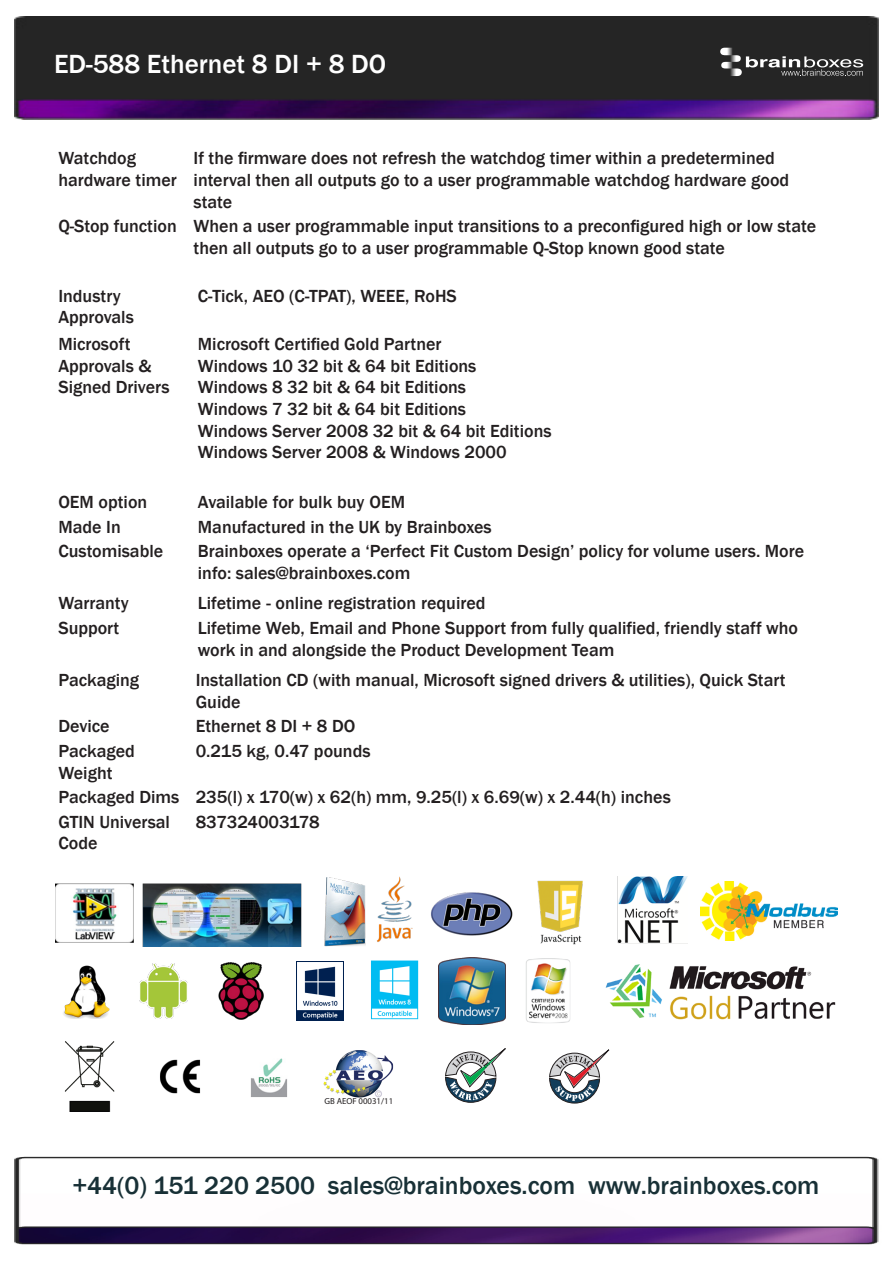
<style>
.page{position:relative;width:893px;height:1263px;background:#fff}
.page>*{position:absolute;margin:0;border:0;box-sizing:border-box;transform-origin:0 0}
.t1{font:500 27px "Franklin Gothic";color:#fff}
.t2{font:500 25.5px "Franklin Gothic";color:#183036}
.t3{font:500 18px/21.6px "Franklin Gothic";color:#231f20}
.t4{font:8.85px "Myriad Pro";color:#231f20}
</style>
<div class="page">
<img style="left:14px;top:1156px;width:865px;height:89px">
<img style="left:15px;top:16px;width:863px;height:104px">
<svg style="left:720px;top:48px;width:143px;height:28px;background:#515151"></svg>
<img style="left:324px;top:1050px;width:69px;height:48px">
<svg style="left:375px;top:1090px;width:7px;height:7px"></svg>
<img style="left:160px;top:1059px;width:41px;height:35px">
<img style="left:605px;top:964px;width:231px;height:56px">
<img style="left:251px;top:1058px;width:36px;height:39px">
<img style="left:64px;top:1041px;width:51px;height:70px">
<img style="left:700px;top:882px;width:138px;height:58px">
<img style="left:377px;top:876px;width:310px;height:69px">
<img style="left:218px;top:963px;width:46px;height:56px">
<img style="left:140px;top:964px;width:48px;height:54px">
<img style="left:63px;top:965px;width:47px;height:53px">
<img style="left:55px;top:878px;width:310px;height:68px">
<img style="left:371px;top:960px;width:48px;height:60px">
<img style="left:296px;top:961px;width:47px;height:59px">
<img style="left:526px;top:958px;width:44px;height:65px">
<img style="left:439px;top:958px;width:66px;height:66px">
<svg style="left:445px;top:1048px;width:61px;height:55px"></svg>
<svg style="left:549px;top:1049px;width:60px;height:54px"></svg>
<h1 class="t1" style="left:54px;top:47px;width:334px">ED-588 Ethernet 8 DI + 8 DO</h1>
<p class="t3" style="left:58px;top:148px;width:120px">Watchdog hardware timer</p>
<p class="t3" style="left:194px;top:148px;width:597px">If the firmware does not refresh the watchdog timer within a predetermined interval then all outputs go to a user programmable watchdog hardware good state</p>
<p class="t3" style="left:58px;top:216px;width:120px">Q-Stop function</p>
<p class="t3" style="left:194px;top:216px;width:624px">When a user programmable input transitions to a preconfigured high or low state then all outputs go to a user programmable Q-Stop known good state</p>
<p class="t3" style="left:58px;top:285px;width:77px">Industry<br>Approvals</p>
<p class="t3" style="left:198px;top:285px;width:260px">C-Tick, AEO (C-TPAT), WEEE, RoHS</p>
<p class="t3" style="left:58px;top:333px;width:113px">Microsoft<br>Approvals &amp;<br>Signed Drivers</p>
<p class="t3" style="left:198px;top:333px;width:245px">Microsoft Certified Gold Partner</p>
<p class="t3" style="left:198px;top:355px;width:280px">Windows 10 32 bit &amp; 64 bit Editions</p>
<p class="t3" style="left:198px;top:377px;width:270px">Windows 8 32 bit &amp; 64 bit Editions</p>
<p class="t3" style="left:198px;top:398px;width:270px">Windows 7 32 bit &amp; 64 bit Editions</p>
<p class="t3" style="left:198px;top:420px;width:355px">Windows Server 2008 32 bit &amp; 64 bit Editions</p>
<p class="t3" style="left:198px;top:441px;width:310px">Windows Server 2008 &amp; Windows 2000</p>
<p class="t3" style="left:58px;top:491px;width:90px">OEM option</p>
<p class="t3" style="left:198px;top:491px;width:209px">Available for bulk buy OEM</p>
<p class="t3" style="left:58px;top:516px;width:64px">Made In</p>
<p class="t3" style="left:198px;top:516px;width:295px">Manufactured in the UK by Brainboxes</p>
<p class="t3" style="left:58px;top:541px;width:106px">Customisable</p>
<p class="t3" style="left:198px;top:541px;width:608px">Brainboxes operate a ‘Perfect Fit Custom Design’ policy for volume users. More info: sales@brainboxes.com</p>
<p class="t3" style="left:58px;top:593px;width:72px">Warranty</p>
<p class="t3" style="left:198px;top:593px;width:289px">Lifetime - online registration required</p>
<p class="t3" style="left:58px;top:617px;width:63px">Support</p>
<p class="t3" style="left:198px;top:617px;width:602px">Lifetime Web, Email and Phone Support from fully qualified, friendly staff who work in and alongside the Product Development Team</p>
<p class="t3" style="left:58px;top:670px;width:82px">Packaging</p>
<p class="t3" style="left:196px;top:670px;width:591px">Installation CD (with manual, Microsoft signed drivers &amp; utilities), Quick Start<br>Guide</p>
<p class="t3" style="left:58px;top:716px;width:53px">Device</p>
<p class="t3" style="left:196px;top:716px;width:161px">Ethernet 8 DI + 8 DO</p>
<p class="t3" style="left:58px;top:740px;width:78px">Packaged<br>Weight</p>
<p class="t3" style="left:196px;top:740px;width:176px">0.215 kg, 0.47 pounds</p>
<p class="t3" style="left:58px;top:787px;width:123px">Packaged Dims</p>
<p class="t3" style="left:196px;top:787px;width:477px">235(l) x 170(w) x 62(h) mm, 9.25(l) x 6.69(w) x 2.44(h) inches</p>
<p class="t3" style="left:58px;top:811px;width:113px">GTIN Universal<br>Code</p>
<p class="t3" style="left:196px;top:811px;width:126px">837324003178</p>
<p class="t4" style="left:324px;top:1096px;width:70px">GB AEOF 00031/11</p>
<h2 class="t2" style="left:72px;top:1169px;width:748px">+44(0) 151 220 2500 sales@brainboxes.com www.brainboxes.com</h2>
</div>
